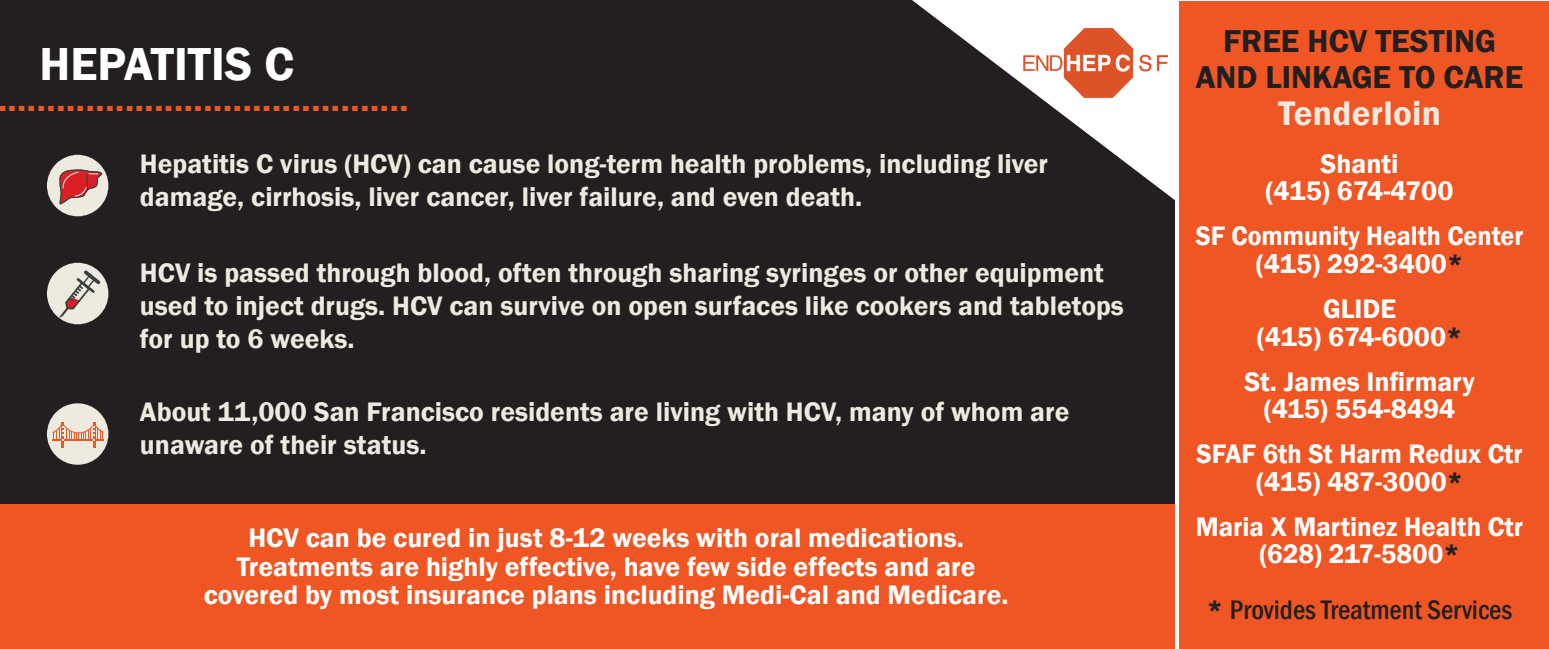
<style>
.page{position:relative;width:1549px;height:649px;background:#fff}
.page>*{position:absolute;margin:0;border:0;box-sizing:border-box;transform-origin:0 0}
.t1{font:600 47.5px "Franklin Gothic";color:#fff}
.t2{font:600 35px "Franklin Gothic";letter-spacing:.01em;color:#efeae0}
.t3{font:600 32.5px/36px "Franklin Gothic";color:#231f20;text-align:center}
.t4{font:600 27.5px/33px "Franklin Gothic";color:#efeae0}
.t5{font:600 27.5px/28.8px "Franklin Gothic";color:#fff;text-align:center}
.t6{font:600 27.5px/27.5px "Franklin Gothic";color:#fff;text-align:center;scale:.94 1}
.t7{font:600 27.5px/27.5px "Franklin Gothic";color:#fff;text-align:center;scale:.96 1}
.t8{font:500 condensed 27.5px "Franklin Gothic";color:#231f20}
.t9{font:900 25px "Franklin Gothic ATF";color:#ef5624}
.s1{color:#231f20}
.s2{font-weight:600;font-stretch:normal}
</style>
<div class="page">
<div style="left:0;top:501px;width:1174px;height:147px;background:#ef5624"></div>
<div style="left:0;top:0;width:1174px;height:503px;background:#231f20"></div>
<svg style="left:912px;top:0;width:263px;height:221px"></svg>
<div style="left:1179px;top:1px;width:369px;height:647px;background:#ef5624"></div>
<img style="left:1023px;top:28px;width:143px;height:71px">
<svg style="left:47px;top:154px;width:62px;height:62px"></svg>
<svg style="left:47px;top:403px;width:62px;height:61px"></svg>
<svg style="left:47px;top:262px;width:62px;height:62px"></svg>
<p class="t1" style="left:40px;top:35px;width:256px">HEPATITIS C</p>
<p class="t9" style="left:-2px;top:85px;width:411px">..........................................</p>
<p class="t4" style="left:140px;top:147px;width:909px">Hepatitis C virus (HCV) can cause long-term health problems, including liver damage, cirrhosis, liver cancer, liver failure, and even death.</p>
<p class="t4" style="left:140px;top:256px;width:985px">HCV is passed through blood, often through sharing syringes or other equipment used to inject drugs. HCV can survive on open surfaces like cookers and tabletops for up to 6 weeks.</p>
<p class="t4" style="left:140px;top:395px;width:930px">About 11,000 San Francisco residents are living with HCV, many of whom are unaware of their status.</p>
<p class="t5" style="left:204px;top:523px;width:806px">HCV can be cured in just 8-12 weeks with oral medications.<br>Treatments are highly effective, have few side effects and are covered by most insurance plans including Medi-Cal and Medicare.</p>
<p class="t3" style="left:1195px;top:23px;width:329px">FREE HCV TESTING<br>AND LINKAGE TO CARE</p>
<p class="t2" style="left:1277px;top:92px;width:164px">Tenderloin</p>
<p class="t5" style="left:1320px;top:149px;width:79px">Shanti</p>
<p class="t5" style="left:1265px;top:177px;width:189px">(415) 674-4700</p>
<p class="t6" style="left:1195px;top:222px;width:350px">SF Community Health Center (415) 292-3400<span class="s1">*</span></p>
<p class="t5" style="left:1322px;top:294px;width:74px">GLIDE</p>
<p class="t5" style="left:1256px;top:322px;width:207px">(415) 674-6000<span class="s1">*</span></p>
<p class="t5" style="left:1244px;top:367px;width:231px">St. James Infirmary</p>
<p class="t5" style="left:1263px;top:394px;width:193px">(415) 554-8494</p>
<p class="t7" style="left:1196px;top:440px;width:341px">SFAF 6th St Harm Redux Ctr (415) 487-3000<span class="s1">*</span></p>
<p class="t5" style="left:1195px;top:512px;width:329px;line-height:27.5px">Maria X Martinez Health Ctr (628) 217-5800<span class="s1">*</span></p>
<p class="t8" style="left:1206px;top:590px;width:307px"><span class="s2">*</span> Provides Treatment Services</p>
</div>
